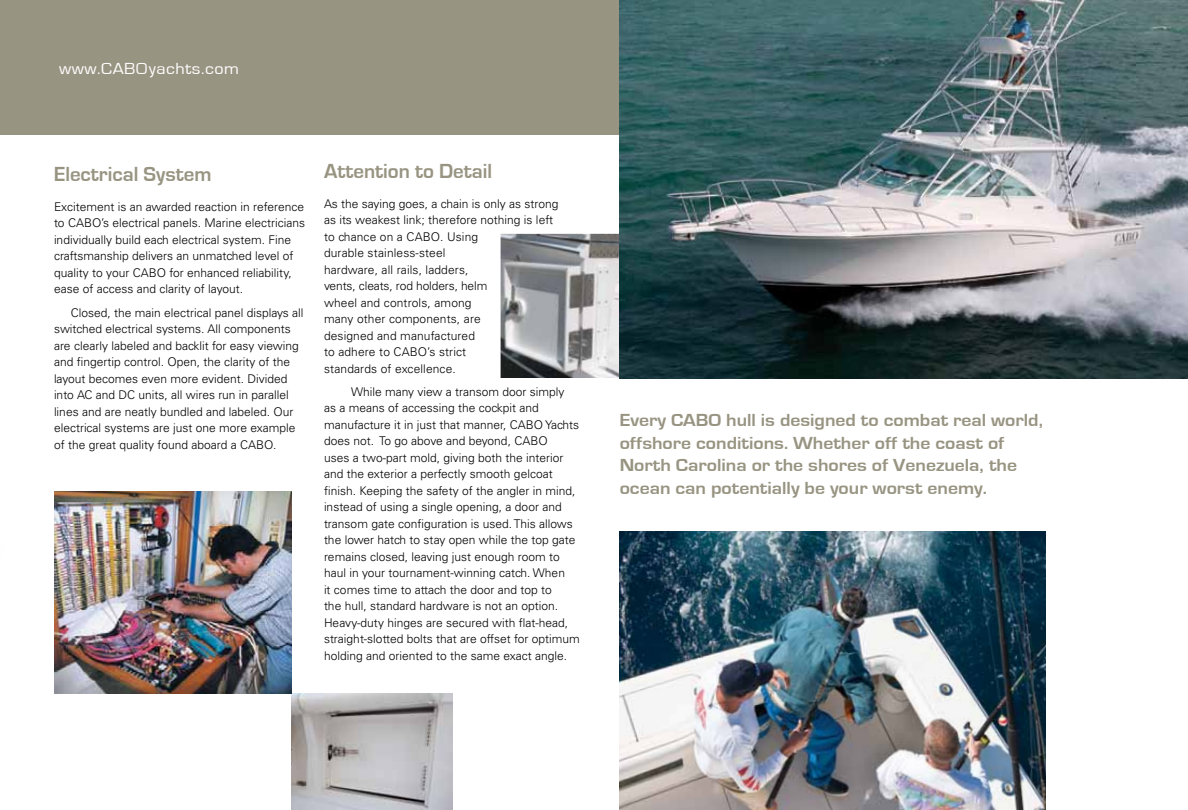
<style>
.page{position:relative;width:1188px;height:810px;background:#fff}
.page>*{position:absolute;margin:0;border:0;box-sizing:border-box;transform-origin:0 0}
.t1{font:700 21px "Eurostile";color:#989482}
.t2{font:700 18px/22.5px "Eurostile";color:#989482;scale:1.1 1}
.t3{font:16.5px "Eurostile";letter-spacing:.03em;color:#fff;scale:1.1 1}
.t4{font:300 12px/16.5px "Univers";color:#000}
</style>
<div class="page">
<div style="left:0;top:0;width:1188px;height:135px;background:#989482"></div>
<img style="left:620px;top:531px;width:425px;height:279px">
<img style="left:291px;top:693px;width:161px;height:117px">
<img style="left:501px;top:234px;width:119px;height:144px">
<img style="left:54px;top:491px;width:237px;height:202px">
<img style="left:620px;top:0;width:568px;height:378px">
<h3 class="t3" style="left:59px;top:60px;width:165px">www.CABOyachts.com</h3>
<h1 class="t1" style="left:54px;top:162px;width:159px">Electrical System</h1>
<p class="t4" style="left:54px;top:198px;width:253px">Excitement is an awarded reaction in reference to CABO’s electrical panels. Marine electricians individually build each electrical system. Fine craftsmanship delivers an unmatched level of quality to your CABO for enhanced reliability, ease of access and clarity of layout.</p>
<p class="t4" style="left:54px;top:304px;width:251px;text-indent:17px">Closed, the main electrical panel displays all switched electrical systems. All components are clearly labeled and backlit for easy viewing and fingertip control. Open, the clarity of the layout becomes even more evident. Divided into AC and DC units, all wires run in parallel lines and are neatly bundled and labeled. Our electrical systems are just one more example of the great quality found aboard a CABO.</p>
<h1 class="t1" style="left:324px;top:159px;width:170px">Attention to Detail</h1>
<p class="t4" style="left:324px;top:195px;width:236px">As the saying goes, a chain is only as strong as its weakest link; therefore nothing is left to chance on a CABO. Using<br>durable stainless-steel<br>hardware, all rails, ladders,<br>vents, cleats, rod holders, helm<br>wheel and controls, among<br>many other components, are<br>designed and manufactured<br>to adhere to CABO’s strict<br>standards of excellence.</p>
<p class="t4" style="left:324px;top:383px;width:257px;text-indent:27px">While many view a transom door simply<br>as a means of accessing the cockpit and manufacture it in just that manner, CABO Yachts does not. To go above and beyond, CABO<br>uses a two-part mold, giving both the interior and the exterior a perfectly smooth gelcoat finish. Keeping the safety of the angler in mind, instead of using a single opening, a door and transom gate configuration is used. This allows the lower hatch to stay open while the top gate remains closed, leaving just enough room to haul in your tournament-winning catch. When<br>it comes time to attach the door and top to<br>the hull, standard hardware is not an option.<br>Heavy-duty hinges are secured with flat-head, straight-slotted bolts that are offset for optimum holding and oriented to the same exact angle.</p>
<h2 class="t2" style="left:620px;top:410px;width:386px">Every CABO hull is designed to combat real world, offshore conditions. Whether off the coast of North Carolina or the shores of Venezuela, the ocean can potentially be your worst enemy.</h2>
</div>
